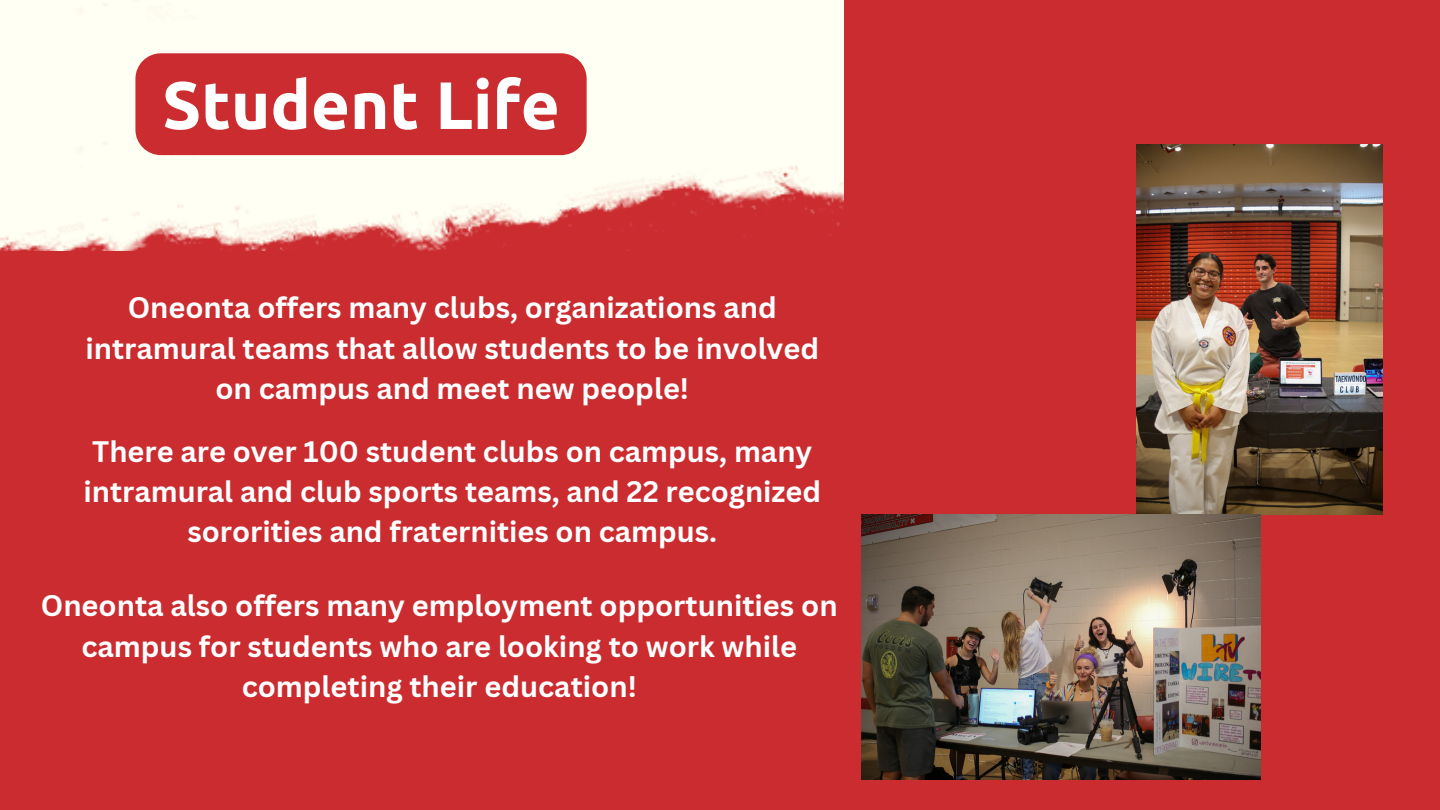
<style>
.page{position:relative;width:1440px;height:810px;background:#cb2c30}
.page>*{position:absolute;margin:0;border:0;box-sizing:border-box;transform-origin:0 0}
.t1{font:700 67px "Ubuntu";color:#fff}
.t2{font:700 29px/40.5px "Canva Sans";color:#fff;text-align:center}
.t3{font:700 28.9px/39.8px "Canva Sans";color:#fff;text-align:center}
</style>
<div class="page">
<img style="left:0;top:0;width:843px;height:250px">
<img style="left:1137px;top:145px;width:246px;height:370px">
<img style="left:862px;top:514px;width:398px;height:266px">
<svg style="left:135px;top:53px;width:452px;height:102px"></svg>
<p class="t1" style="left:162px;top:67px;width:399px">Student Life</p>
<p class="t2" style="left:85px;top:287px;width:735px">Oneonta offers many clubs, organizations and intramural teams that allow students to be involved on campus and meet new people!</p>
<p class="t3" style="left:83px;top:431px;width:739px">There are over 100 student clubs on campus, many intramural and club sports teams, and 22 recognized sororities and fraternities on campus.</p>
<p class="t2" style="left:41px;top:585px;width:798px">Oneonta also offers many employment opportunities on campus for students who are looking to work while completing their education!</p>
</div>
